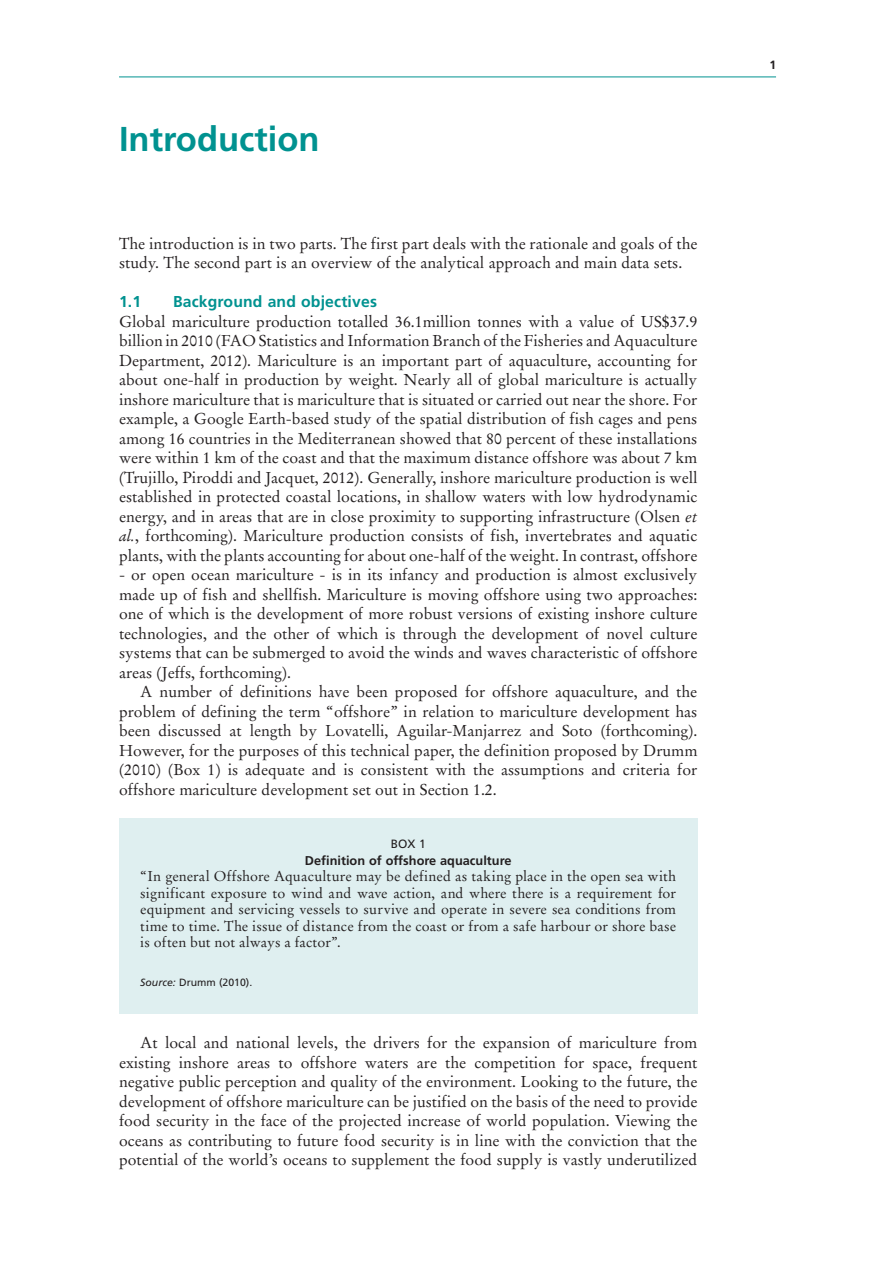
<style>
.page{position:relative;width:893px;height:1263px;background:#fff}
.page>*{position:absolute;margin:0;border:0;box-sizing:border-box;transform-origin:0 0}
.t1{font:700 34.5px "Frutiger LT Std";color:#009290}
.t2{font:15.75px/19.5px "Stempel Garamond LT Std";color:#231f20;text-align:justify}
.t3{font:700 15.75px "Frutiger LT Std";letter-spacing:.01em;color:#009290}
.t4{font:14.25px/16.5px "Stempel Garamond LT Std";letter-spacing:.005em;color:#231f20;text-align:justify}
.t5{font:700 12.75px "Frutiger LT Std";color:#231f20}
.t6{font:12px "Frutiger LT Std";color:#231f20}
.t7{font:700 12px "Frutiger LT Std";color:#231f20}
.t8{font:10.5px "Frutiger LT Std";color:#231f20}
.s1{font-style:italic}
</style>
<div class="page">
<div style="left:119px;top:818px;width:578px;height:195px;background:#dfeff0"></div>
<hr style="left:119px;top:77px;width:657px;height:1px;background:#009290">
<h1 class="t1" style="left:119px;top:119px;width:202px">Introduction</h1>
<p class="t2" style="left:119px;top:234px;width:580px">The introduction is in two parts. The first part deals with the rationale and goals of the study. The second part is an overview of the analytical approach and main data sets.</p>
<p class="t3" style="left:119px;top:293px;width:24px">1.1</p>
<p class="t3" style="left:173px;top:293px;width:205px">Background and objectives</p>
<p class="t2" style="left:119px;top:312px;width:580px">Global mariculture production totalled 36.1million tonnes with a value of US$37.9 billion in 2010 (FAO Statistics and Information Branch of the Fisheries and Aquaculture Department, 2012). Mariculture is an important part of aquaculture, accounting for about one-half in production by weight. Nearly all of global mariculture is actually inshore mariculture that is mariculture that is situated or carried out near the shore. For example, a Google Earth-based study of the spatial distribution of fish cages and pens among 16 countries in the Mediterranean showed that 80 percent of these installations were within 1 km of the coast and that the maximum distance offshore was about 7 km (Trujillo, Piroddi and Jacquet, 2012). Generally, inshore mariculture production is well established in protected coastal locations, in shallow waters with low hydrodynamic energy, and in areas that are in close proximity to supporting infrastructure (Olsen <span class="s1">et al.</span>, forthcoming). Mariculture production consists of fish, invertebrates and aquatic plants, with the plants accounting for about one-half of the weight. In contrast, offshore</p>
<p class="t2" style="left:119px;top:565px;width:580px">- or open ocean mariculture - is in its infancy and production is almost exclusively made up of fish and shellfish. Mariculture is moving offshore using two approaches: one of which is the development of more robust versions of existing inshore culture technologies, and the other of which is through the development of novel culture systems that can be submerged to avoid the winds and waves characteristic of offshore areas (Jeffs, forthcoming).</p>
<p class="t2" style="left:119px;top:682px;width:580px;text-indent:21px">A number of definitions have been proposed for offshore aquaculture, and the problem of defining the term “offshore” in relation to mariculture development has been discussed at length by Lovatelli, Aguilar-Manjarrez and Soto (forthcoming).<br>However, for the purposes of this technical paper, the definition proposed by Drumm (2010) (Box 1) is adequate and is consistent with the assumptions and criteria for offshore mariculture development set out in Section 1.2.</p>
<p class="t6" style="left:391px;top:837px;width:37px">Box 1</p>
<p class="t5" style="left:305px;top:853px;width:208px">Definition of offshore aquaculture</p>
<p class="t4" style="left:140px;top:868px;width:537px">“In general Offshore Aquaculture may be defined as taking place in the open sea with significant exposure to wind and wave action, and where there is a requirement for equipment and servicing vessels to survive and operate in severe sea conditions from time to time. The issue of distance from the coast or from a safe harbour or shore base is often but not always a factor”.</p>
<p class="t8" style="left:140px;top:976px;width:114px"><span class="s1">Source:</span> Drumm (2010).</p>
<p class="t2" style="left:119px;top:1033px;width:580px;text-indent:21px">At local and national levels, the drivers for the expansion of mariculture from existing inshore areas to offshore waters are the competition for space, frequent negative public perception and quality of the environment. Looking to the future, the development of offshore mariculture can be justified on the basis of the need to provide food security in the face of the projected increase of world population. Viewing the oceans as contributing to future food security is in line with the conviction that the potential of the world’s oceans to supplement the food supply is vastly underutilized</p>
<p class="t7" style="left:769px;top:57px;width:8px">1</p>
</div>
